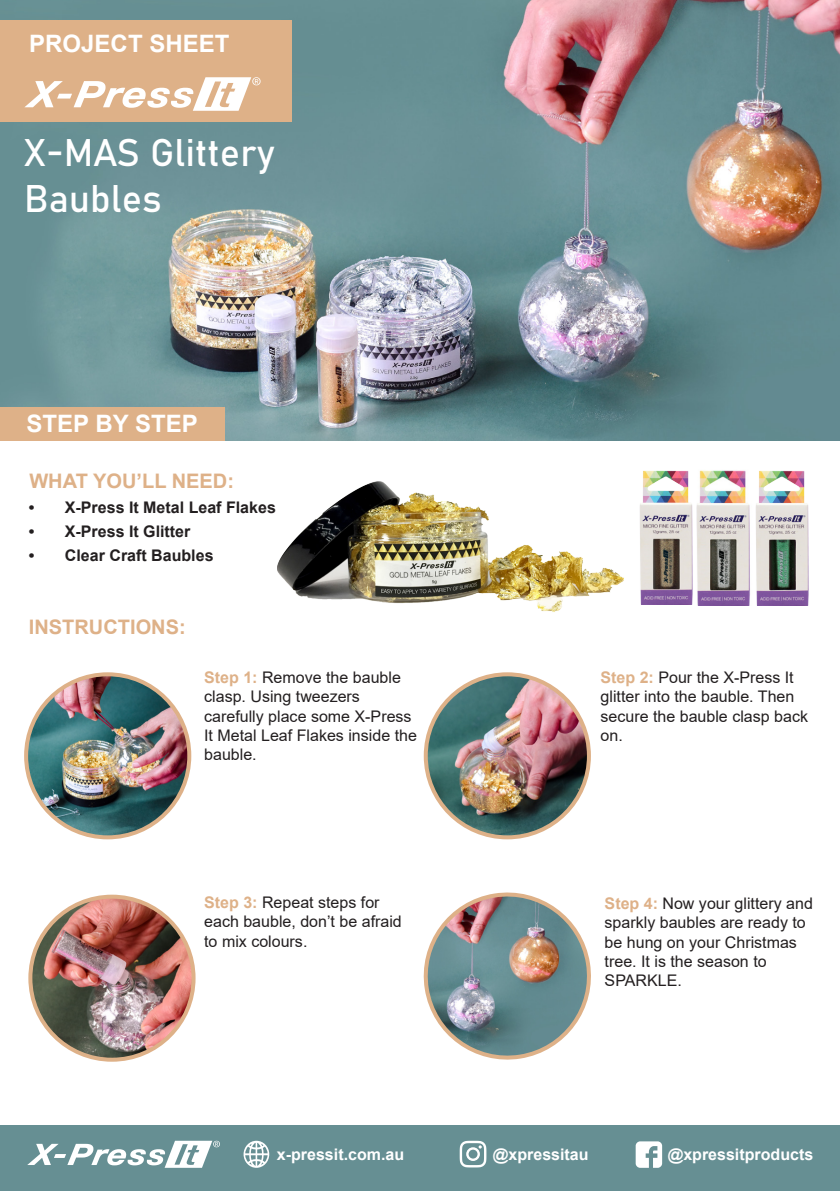
<style>
.page{position:relative;width:840px;height:1191px;background:#fff}
.page>*{position:absolute;margin:0;border:0;box-sizing:border-box;transform-origin:0 0}
.t1{font:38px "Bahnschrift";color:#fff}
.t2{font:700 24px "Arial";color:#fff}
.t3{font:700 20px "Arial";color:#deb188}
.t4{font:16px/19.2px "Arial";color:#231f20}
.t5{font:700 16px "Arial";color:#231f20}
.t6{font:700 16px "Arial";color:#fff}
.s1{font-weight:700;color:#deb188}
</style>
<div class="page">
<img style="left:0;top:0;width:839px;height:440px">
<div style="left:0;top:407px;width:224px;height:33px;background:#deb188"></div>
<div style="left:0;top:1126px;width:839px;height:65px;background:#668f93"></div>
<div style="left:0;top:20px;width:291px;height:102px;background:#deb188"></div>
<svg style="left:27px;top:1140px;width:193px;height:27px"></svg>
<svg style="left:24px;top:77px;width:236px;height:34px"></svg>
<svg style="left:243px;top:1140px;width:26px;height:27px"></svg>
<svg style="left:635px;top:1141px;width:26px;height:26px"></svg>
<svg style="left:459px;top:1140px;width:27px;height:27px"></svg>
<img style="left:26px;top:674px;width:163px;height:163px;border-radius:81px">
<div style="left:24px;top:672px;width:167px;height:167px;border:4px solid #deb188;border-radius:50%"></div>
<img style="left:425px;top:674px;width:163px;height:163px;border-radius:81px">
<div style="left:423px;top:672px;width:167px;height:167px;border:4px solid #deb188;border-radius:50%"></div>
<img style="left:30px;top:896px;width:163px;height:163px;border-radius:81px">
<div style="left:28px;top:894px;width:167px;height:167px;border:4px solid #deb188;border-radius:50%"></div>
<img style="left:423px;top:892px;width:168px;height:168px">
<img style="left:640px;top:470px;width:169px;height:135px">
<img style="left:278px;top:434px;width:355px;height:178px">
<p class="t2" style="left:29px;top:27px;width:202px">PROJECT SHEET</p>
<p class="t1" style="left:24px;top:124px;width:252px">X-MAS Glittery</p>
<p class="t1" style="left:24px;top:170px;width:139px">Baubles</p>
<p class="t2" style="left:26px;top:407px;width:173px">STEP BY STEP</p>
<p class="t3" style="left:29px;top:467px;width:206px">WHAT YOU’LL NEED:</p>
<p class="t5" style="left:29px;top:496px;width:248px">• X-Press It Metal Leaf Flakes</p>
<p class="t5" style="left:29px;top:520px;width:163px">• X-Press It Glitter</p>
<p class="t5" style="left:29px;top:544px;width:186px">• Clear Craft Baubles</p>
<p class="t3" style="left:29px;top:612px;width:158px">INSTRUCTIONS:</p>
<p class="t4" style="left:204px;top:668px;width:214px"><span class="s1">Step 1:</span> Remove the bauble clasp. Using tweezers carefully place some X-Press<br>It Metal Leaf Flakes inside the bauble.</p>
<p class="t4" style="left:204px;top:893px;width:199px"><span class="s1">Step 3:</span> Repeat steps for each bauble, don’t be afraid to mix colours.</p>
<p class="t4" style="left:600px;top:668px;width:209px"><span class="s1">Step 2:</span> Pour the X-Press It glitter into the bauble. Then secure the bauble clasp back on.</p>
<p class="t4" style="left:604px;top:893px;width:210px"><span class="s1">Step 4:</span> Now your glittery and sparkly baubles are ready to be hung on your Christmas tree. It is the season to<br>SPARKLE.</p>
<p class="t6" style="left:277px;top:1143px;width:129px">x-pressit.com.au</p>
<p class="t6" style="left:492px;top:1143px;width:97px">@xpressitau</p>
<p class="t6" style="left:667px;top:1143px;width:147px">@xpressitproducts</p>
</div>
